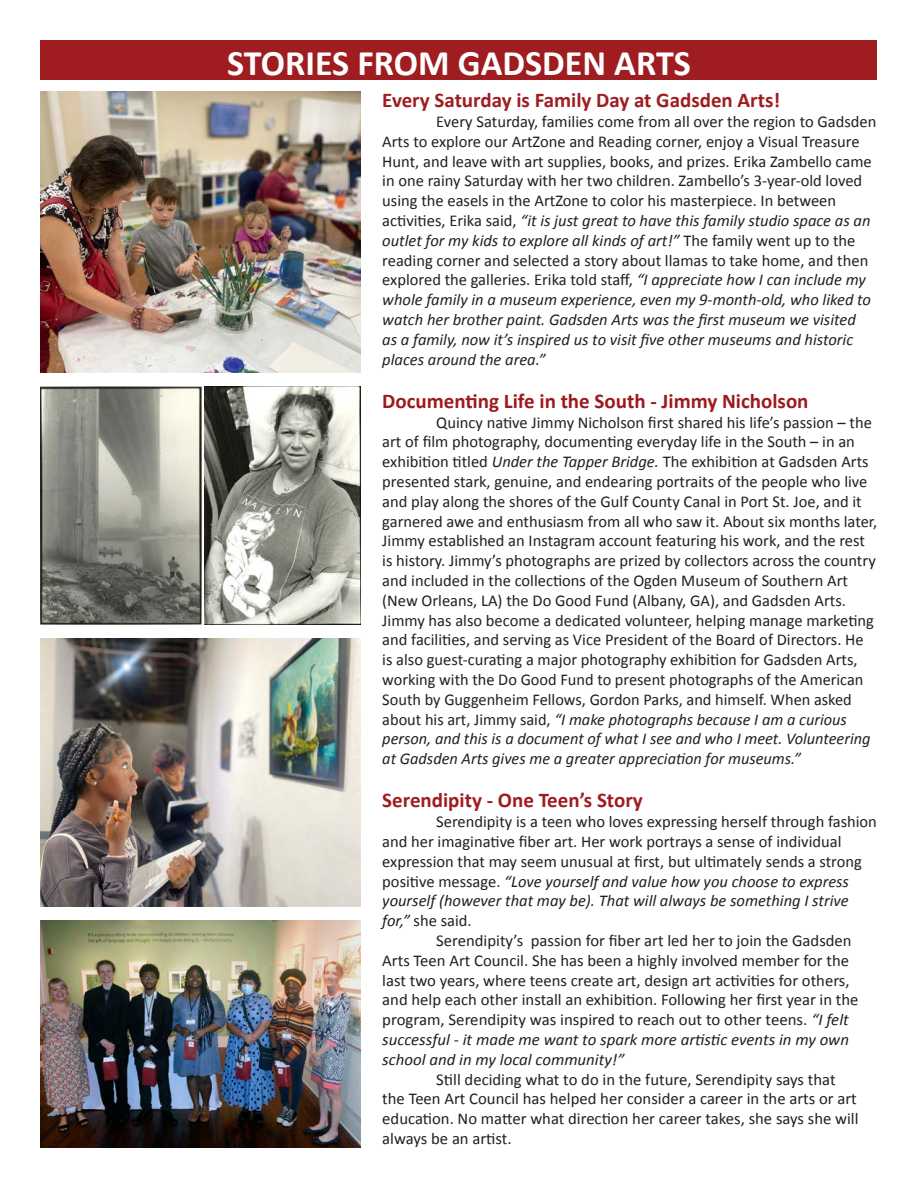
<style>
.page{position:relative;width:918px;height:1188px;background:#fff}
.page>*{position:absolute;margin:0;border:0;box-sizing:border-box;transform-origin:0 0}
.t1{font:700 36px "Calibri";color:#fff}
.t2{font:700 21px "Calibri";color:#9f1d20}
.t3{font:700 21px "Calibri";color:#9e191d}
.t4{font:16.5px/19.8px "Calibri";color:#231f20}
.s1{font-style:italic}
</style>
<div class="page">
<div style="left:40px;top:40px;width:838px;height:40px;background:#9f1d20"></div>
<img style="left:40px;top:638px;width:321px;height:269px">
<img style="left:40px;top:91px;width:321px;height:282px">
<img style="left:40px;top:920px;width:321px;height:228px">
<img style="left:204px;top:387px;width:157px;height:237px">
<img style="left:40px;top:387px;width:162px;height:237px">
<p class="t1" style="left:227px;top:40px;width:465px">STORIES FROM GADSDEN ARTS</p>
<p class="t2" style="left:382px;top:87px;width:399px">Every Saturday is Family Day at Gadsden Arts!</p>
<p class="t4" style="left:382px;top:112px;width:496px;text-indent:54px">Every Saturday, families come from all over the region to Gadsden Arts to explore our ArtZone and Reading corner, enjoy a Visual Treasure Hunt, and leave with art supplies, books, and prizes. Erika Zambello came in one rainy Saturday with her two children. Zambello’s 3-year-old loved using the easels in the ArtZone to color his masterpiece. In between activities, Erika said, <span class="s1">“it is just great to have this family studio space as an outlet for my kids to explore all kinds of art!”</span> The family went up to the reading corner and selected a story about llamas to take home, and then explored the galleries. Erika told staff, <span class="s1">“I appreciate how I can include my whole family in a museum experience, even my 9-month-old, who liked to watch her brother paint. Gadsden Arts was the first museum we visited<br>as a family, now it’s inspired us to visit five other museums and historic places around the area.”</span></p>
<p class="t3" style="left:382px;top:387px;width:428px">Documenting Life in the South - Jimmy Nicholson</p>
<p class="t4" style="left:382px;top:412px;width:497px;text-indent:54px">Quincy native Jimmy Nicholson first shared his life’s passion – the art of film photography, documenting everyday life in the South – in an exhibition titled <span class="s1">Under the Tapper Bridge.</span> The exhibition at Gadsden Arts presented stark, genuine, and endearing portraits of the people who live and play along the shores of the Gulf County Canal in Port St. Joe, and it garnered awe and enthusiasm from all who saw it. About six months later, Jimmy established an Instagram account featuring his work, and the rest is history. Jimmy’s photographs are prized by collectors across the country and included in the collections of the Ogden Museum of Southern Art (New Orleans, LA) the Do Good Fund (Albany, GA), and Gadsden Arts.<br>Jimmy has also become a dedicated volunteer, helping manage marketing and facilities, and serving as Vice President of the Board of Directors. He is also guest-curating a major photography exhibition for Gadsden Arts, working with the Do Good Fund to present photographs of the American South by Guggenheim Fellows, Gordon Parks, and himself. When asked about his art, Jimmy said, <span class="s1">“I make photographs because I am a curious person, and this is a document of what I see and who I meet. Volunteering at Gadsden Arts gives me a greater appreciation for museums.”</span></p>
<p class="t2" style="left:382px;top:787px;width:262px">Serendipity - One Teen’s Story</p>
<p class="t4" style="left:382px;top:812px;width:496px;text-indent:54px">Serendipity is a teen who loves expressing herself through fashion and her imaginative fiber art. Her work portrays a sense of individual expression that may seem unusual at first, but ultimately sends a strong positive message. <span class="s1">“Love yourself and value how you choose to express yourself (however that may be). That will always be something I strive for,”</span> she said.</p>
<p class="t4" style="left:382px;top:931px;width:478px;text-indent:54px">Serendipity’s passion for fiber art led her to join the Gadsden Arts Teen Art Council. She has been a highly involved member for the last two years, where teens create art, design art activities for others, and help each other install an exhibition. Following her first year in the program, Serendipity was inspired to reach out to other teens. <span class="s1">“I felt successful - it made me want to spark more artistic events in my own school and in my local community!”</span></p>
<p class="t4" style="left:382px;top:1069px;width:478px;text-indent:54px">Still deciding what to do in the future, Serendipity says that the Teen Art Council has helped her consider a career in the arts or art education. No matter what direction her career takes, she says she will always be an artist.</p>
</div>
